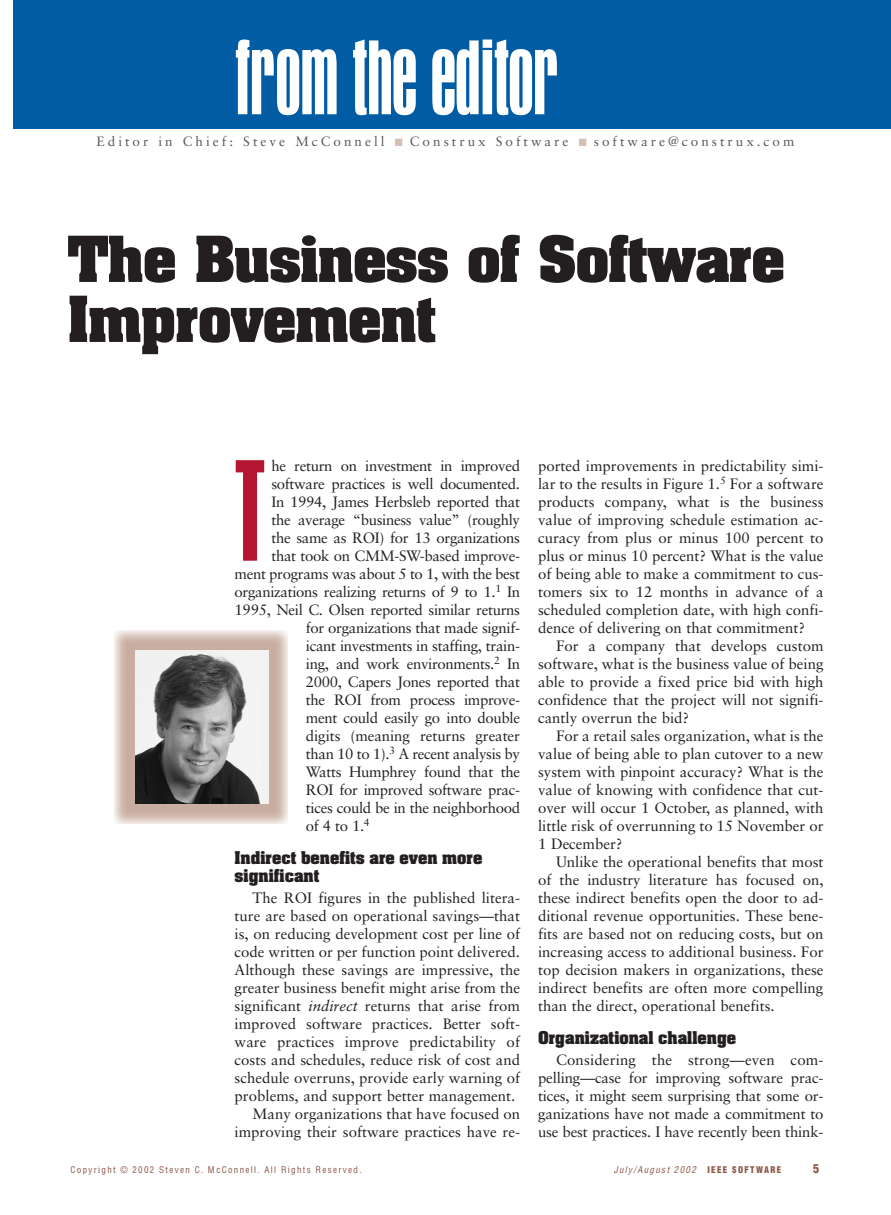
<style>
.page{position:relative;width:891px;height:1215px;background:#fff}
.page>*{position:absolute;margin:0;border:0;box-sizing:border-box;transform-origin:0 0}
.t1{font:condensed 147.15px "Aurora BT";color:#b41530}
.t2{font:condensed 108px "Aurora BT";letter-spacing:-.015em;color:#fff}
.t3{font:700 54px/60px "Aachen";letter-spacing:-.02em;color:#231f20}
.t4{font:15px/18px "Sabon";color:#231f20;text-align:justify}
.t5{font:15px "Sabon";letter-spacing:-.02em;color:#231f20}
.t6{font:700 15px/18px "Aachen";color:#231f20}
.t7{font:13.5px "Sabon";letter-spacing:.22em;color:#57585a}
.t8{font:900 condensed 12px "Helvetica";color:#8b5746}
.t9{font:italic condensed 9.15px "Helvetica";letter-spacing:.15em;color:#8b5746}
.t10{font:condensed 9px "Helvetica";letter-spacing:.15em;color:#8b5746}
.t11{font:900 condensed 9px "Helvetica";letter-spacing:.15em;color:#8b5746}
.s1{color:#d4bfb4}
.s2{font-style:italic}
</style>
<div class="page">
<div style="left:14px;top:0;width:877px;height:129px;background:#015ca3"></div>
<img style="left:115px;top:630px;width:172px;height:193px">
<img style="left:135px;top:650px;width:133px;height:153px">
<h2 class="t2" style="left:235px;top:37px;width:325px">from the editor</h2>
<p class="t7" style="left:97px;top:136px;width:699px">Editor in Chief: Steve McConnell <span class="s1">■</span> Construx Software <span class="s1">■</span> software@construx.com</p>
<h3 class="t3" style="left:68px;top:235px;width:719px">The Business of Software<br>Improvement</h3>
<h1 class="t1" style="left:235px;top:456px;width:32px">T</h1>
<p class="t5" style="left:271px;top:459px;width:250px">he return on investment in improved</p>
<p class="t5" style="left:271px;top:477px;width:250px">software practices is well documented.</p>
<p class="t5" style="left:271px;top:495px;width:250px">In 1994, James Herbsleb reported that</p>
<p class="t5" style="left:271px;top:513px;width:250px">the average “business value” (roughly</p>
<p class="t5" style="left:271px;top:531px;width:250px">the same as ROI) for 13 organizations</p>
<p class="t5" style="left:271px;top:549px;width:250px">that took on CMM-SW-based improve-</p>
<p class="t5" style="left:235px;top:567px;width:287px">ment programs was about 5 to 1, with the best</p>
<p class="t5" style="left:235px;top:585px;width:287px">organizations realizing returns of 9 to 1.<sup>1</sup> In</p>
<p class="t5" style="left:235px;top:603px;width:287px">1995, Neil C. Olsen reported similar returns</p>
<p class="t5" style="left:306px;top:621px;width:216px">for organizations that made signif-</p>
<p class="t5" style="left:306px;top:639px;width:216px">icant investments in staffing, train-</p>
<p class="t5" style="left:306px;top:657px;width:216px">ing, and work environments.<sup>2</sup> In</p>
<p class="t5" style="left:306px;top:675px;width:216px">2000, Capers Jones reported that</p>
<p class="t5" style="left:306px;top:693px;width:216px">the ROI from process improve-</p>
<p class="t5" style="left:306px;top:711px;width:216px">ment could easily go into double</p>
<p class="t4" style="left:306px;top:728px;width:216px">digits (meaning returns greater</p>
<p class="t5" style="left:306px;top:747px;width:216px">than 10 to 1).<sup>3</sup> A recent analysis by</p>
<p class="t5" style="left:306px;top:765px;width:216px">Watts Humphrey found that the</p>
<p class="t5" style="left:306px;top:783px;width:216px">ROI for improved software prac-</p>
<p class="t5" style="left:306px;top:801px;width:216px">tices could be in the neighborhood</p>
<p class="t4" style="left:306px;top:818px;width:65px">of 4 to 1.<sup>4</sup></p>
<p class="t6" style="left:235px;top:850px;width:249px">Indirect benefits are even more significant</p>
<p class="t4" style="left:253px;top:890px;width:269px">The ROI figures in the published litera-</p>
<p class="t4" style="left:235px;top:908px;width:287px">ture are based on operational savings—that</p>
<p class="t4" style="left:235px;top:926px;width:287px">is, on reducing development cost per line of</p>
<p class="t4" style="left:235px;top:944px;width:287px">code written or per function point delivered.</p>
<p class="t4" style="left:235px;top:962px;width:287px">Although these savings are impressive, the</p>
<p class="t4" style="left:235px;top:980px;width:287px">greater business benefit might arise from the</p>
<p class="t4" style="left:235px;top:998px;width:287px">significant <span class="s2">indirect</span> returns that arise from</p>
<p class="t4" style="left:235px;top:1016px;width:287px">improved software practices. Better soft-</p>
<p class="t4" style="left:235px;top:1034px;width:287px">ware practices improve predictability of</p>
<p class="t4" style="left:235px;top:1052px;width:287px">costs and schedules, reduce risk of cost and</p>
<p class="t4" style="left:235px;top:1070px;width:287px">schedule overruns, provide early warning of</p>
<p class="t4" style="left:235px;top:1088px;width:282px">problems, and support better management.</p>
<p class="t4" style="left:253px;top:1106px;width:269px">Many organizations that have focused on</p>
<p class="t4" style="left:235px;top:1124px;width:287px">improving their software practices have re-</p>
<p class="t4" style="left:538px;top:458px;width:287px">ported improvements in predictability simi&shy;lar to the results in Figure 1.<sup>5</sup> For a software products company, what is the business value of improving schedule estimation ac&shy;curacy from plus or minus 100 percent to plus or minus 10 percent? What is the value of being able to make a commitment to cus&shy;tomers six to 12 months in advance of a scheduled completion date, with high confi&shy;dence of delivering on that commitment?</p>
<p class="t4" style="left:538px;top:638px;width:287px;text-indent:18px">For a company that develops custom software, what is the business value of being able to provide a fixed price bid with high confidence that the project will not signifi&shy;cantly overrun the bid?</p>
<p class="t4" style="left:538px;top:728px;width:287px;text-indent:18px">For a retail sales organization, what is the value of being able to plan cutover to a new system with pinpoint accuracy? What is the value of knowing with confidence that cut&shy;over will occur 1 October, as planned, with little risk of overrunning to 15 November or 1 December?</p>
<p class="t4" style="left:538px;top:854px;width:287px;text-indent:18px">Unlike the operational benefits that most of the industry literature has focused on, these indirect benefits open the door to ad&shy;ditional revenue opportunities. These bene&shy;fits are based not on reducing costs, but on increasing access to additional business. For top decision makers in organizations, these indirect benefits are often more compelling than the direct, operational benefits.</p>
<p class="t6" style="left:538px;top:1030px;width:200px">Organizational challenge</p>
<p class="t4" style="left:538px;top:1052px;width:287px;text-indent:18px">Considering the strong—even com&shy;pelling—case for improving software prac&shy;tices, it might seem surprising that some or&shy;ganizations have not made a commitment to use best practices. I have recently been think-</p>
<p class="t10" style="left:70px;top:1166px;width:293px">Copyright © 2002 Steven C. McConnell. All Rights Reserved.</p>
<p class="t9" style="left:614px;top:1166px;width:84px">July/August 2002</p>
<p class="t11" style="left:707px;top:1166px;width:76px">IEEE SOFTWARE</p>
<p class="t8" style="left:813px;top:1164px;width:7px">5</p>
</div>
